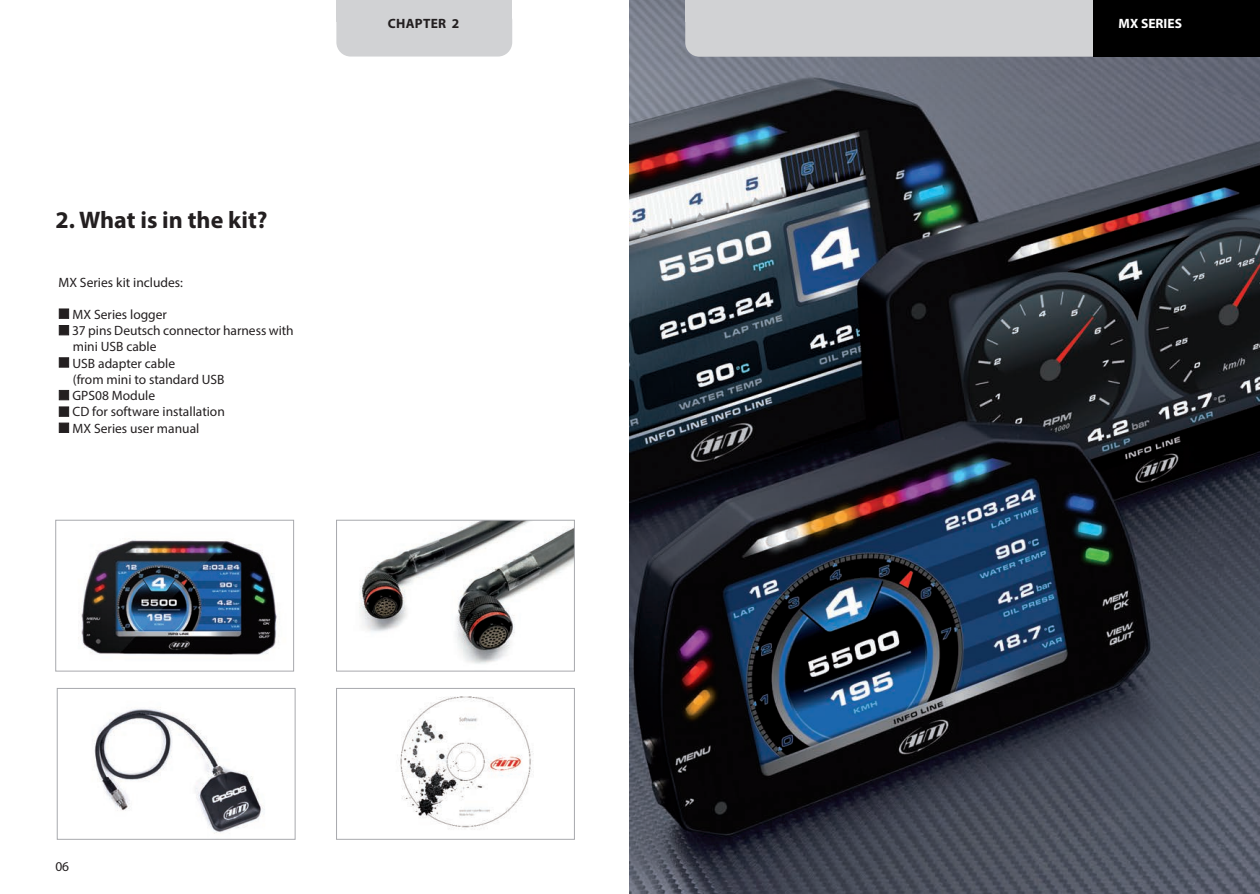
<style>
.page{position:relative;width:1260px;height:894px;background:#fff}
.page>*{position:absolute;margin:0;border:0;box-sizing:border-box;transform-origin:0 0}
.t1{font:700 24px "Myriad Pro";color:#231f20}
.t2{font:13.5px/16.2px "Myriad Pro";color:#231f20}
.t3{font:700 13.5px "Myriad Pro";letter-spacing:.02em;color:#231f20}
.t4{font:700 13.5px "Myriad Pro";color:#fff}
</style>
<div class="page">
<img style="left:78px;top:540px;width:200px;height:115px">
<div style="left:56px;top:520px;width:238px;height:151px;border:1px solid #a8a9ad"></div>
<img style="left:359px;top:522px;width:213px;height:142px">
<div style="left:336px;top:520px;width:238px;height:151px;border:1px solid #a8a9ad"></div>
<div style="left:336px;top:0;width:176px;height:21px;background:#d1d2d4"></div>
<div style="left:336px;top:6px;width:176px;height:51px;background:#d1d2d4;border-radius:14px"></div>
<img style="left:630px;top:0;width:629px;height:893px">
<img style="left:397px;top:696px;width:137px;height:134px">
<div style="left:336px;top:688px;width:238px;height:151px;border:1px solid #a8a9ad"></div>
<img style="left:94px;top:707px;width:171px;height:127px">
<div style="left:57px;top:688px;width:238px;height:151px;border:1px solid #a8a9ad"></div>
<div style="left:685px;top:0;width:557px;height:22px;background:#d1d2d4"></div>
<div style="left:685px;top:7px;width:557px;height:50px;background:#d1d2d4;border-radius:14px"></div>
<div style="left:1092px;top:0;width:167px;height:57px;background:#000"></div>
<h1 class="t1" style="left:56px;top:210px;width:213px">2. What is in the kit?</h1>
<p class="t2" style="left:59px;top:275px;width:126px">MX Series kit includes:</p>
<p class="t2" style="left:59px;top:307px;width:110px">■ MX Series logger</p>
<p class="t2" style="left:73px;top:323px;width:222px;text-indent:-14px">■ 37 pins Deutsch connector harness with mini USB cable</p>
<p class="t2" style="left:73px;top:356px;width:153px;text-indent:-14px">■ USB adapter cable<br>(from mini to standard USB</p>
<p class="t2" style="left:59px;top:388px;width:98px">■ GPS08 Module</p>
<p class="t2" style="left:59px;top:405px;width:167px">■ CD for software installation</p>
<p class="t2" style="left:59px;top:421px;width:142px">■ MX Series user manual</p>
<p class="t3" style="left:388px;top:19px;width:73px">CHAPTER 2</p>
<p class="t2" style="left:55px;top:858px;width:15px">06</p>
<p class="t4" style="left:1118px;top:19px;width:65px">MX SERIES</p>
</div>
